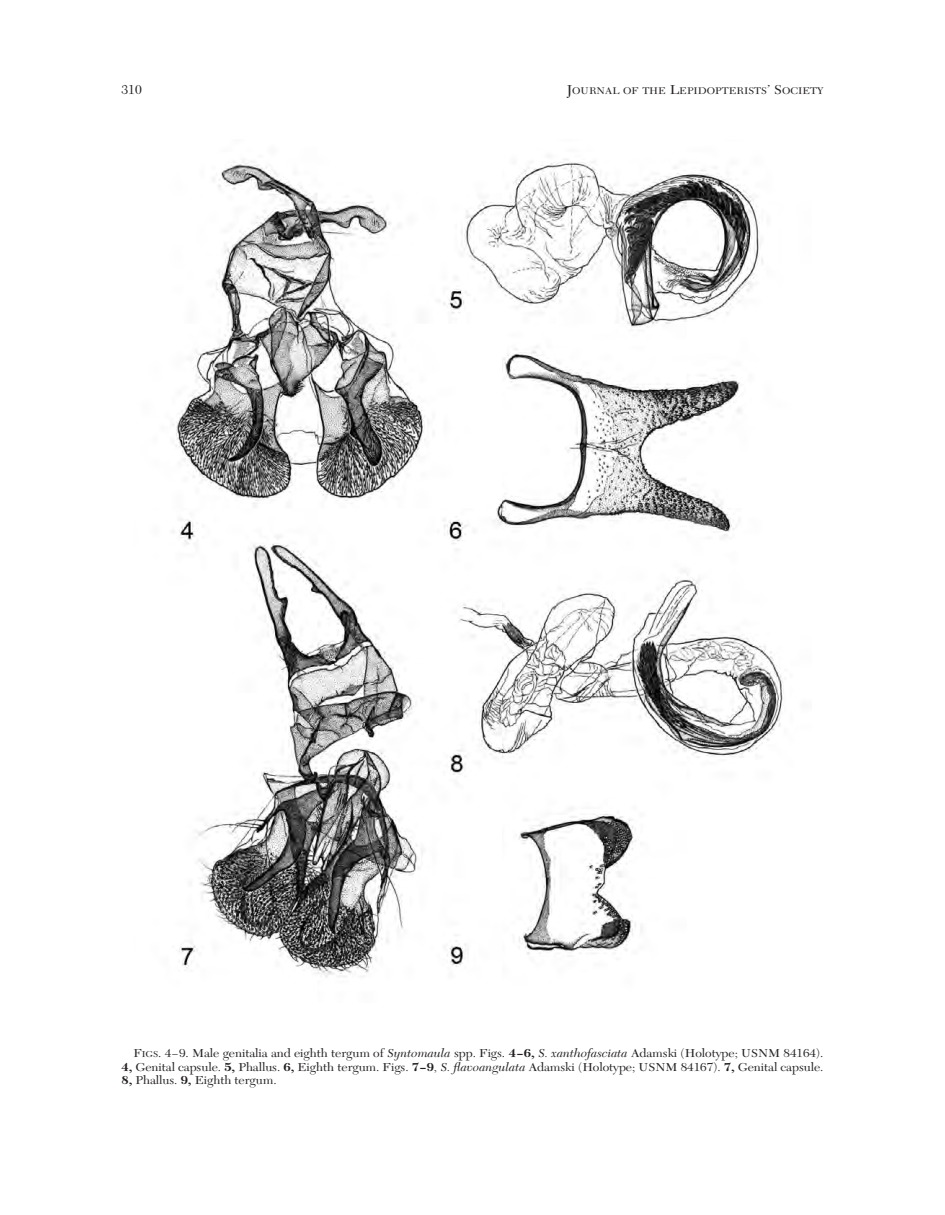
<style>
.page{position:relative;width:945px;height:1215px;background:#fff}
.page>*{position:absolute;margin:0;border:0;box-sizing:border-box;transform-origin:0 0}
.t1{font:13.5px "New Caledonia";color:#231f20}
.t2{font:12px/13.5px "New Caledonia";letter-spacing:-.005em;color:#231f20;text-align:justify;scale:1.09 1}
.t3{font:10.2px "New Caledonia";color:#231f20;scale:1.09 1}
.s1{color:#fff}
.s2{font-size:13.5px}
.s3{font-size:9px}
.s4{font-style:italic}
.s5{font-weight:700}
</style>
<div class="page">
<img style="left:172px;top:159px;width:612px;height:819px">
<p class="t1" style="left:122px;top:84px;width:44px">310<span class="s1">310</span></p>
<p class="t3" style="left:567px;top:86px;width:237px"><span class="s2">J</span>OURNAL OF THE <span class="s2">L</span>EPIDOPTERISTS<span class="s2">’ S</span>OCIETY</p>
<p class="t2" style="left:122px;top:1048px;width:646px;text-indent:12px">F<span class="s3">IGS</span>. 4−9. Male genitalia and eighth tergum of <span class="s4">Syntomaula</span> spp. Figs. <span class="s5">4−6,</span> <span class="s4">S. xanthofasciata</span> Adamski (Holotype; USNM 84164).<br><span class="s5">4,</span> Genital capsule. <span class="s5">5,</span> Phallus. <span class="s5">6,</span> Eighth tergum. Figs. <span class="s5">7−9</span>, <span class="s4">S. flavoangulata</span> Adamski (Holotype; USNM 84167). <span class="s5">7,</span> Genital capsule.<br><span class="s5">8,</span> Phallus. <span class="s5">9,</span> Eighth tergum.</p>
</div>
